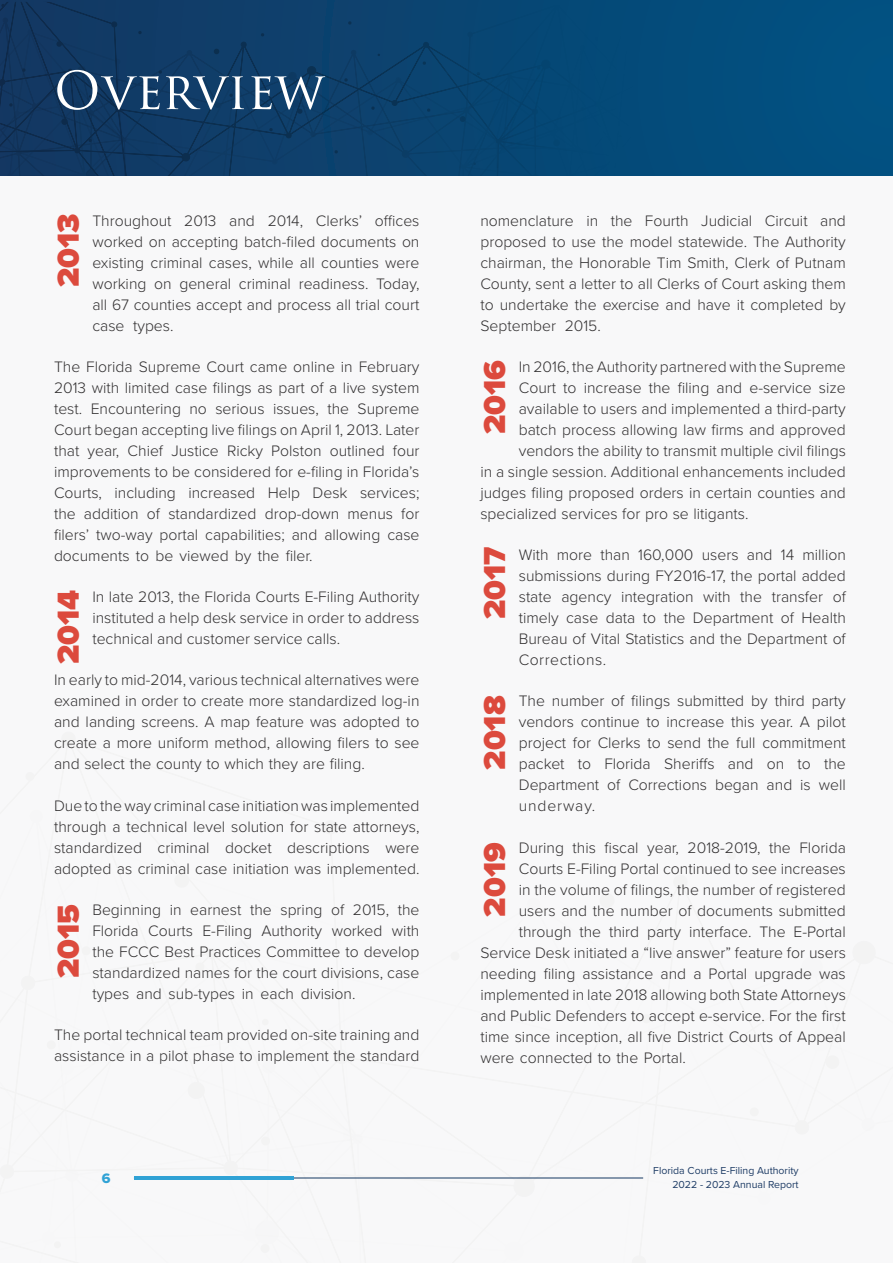
<style>
.page{position:relative;width:893px;height:1263px;background:#f5f5f6}
.page>*{position:absolute;margin:0;border:0;box-sizing:border-box;transform-origin:0 0}
.t1{font:51px "Trajan Pro 3";color:#fff}
.t2{font:900 31.5px "Proxima Nova";color:#dc4a3d}
.Copy{font:300 15.75px/21px "Proxima Nova";color:#312f30;text-align:justify}
.t3{font:14.25px "Proxima Nova Extrabld";color:#30a2d5}
.t4{font:10.5px/13.5px "Proxima Nova";color:#1f3d66;text-align:right}
</style>
<div class="page">
<div style="left:0;top:0;width:893px;height:176px;background:#034e7d"></div>
<svg style="left:0;top:0;width:586px;height:176px"></svg>
<svg style="left:74px;top:147px;width:6px;height:6px"></svg>
<svg style="left:241px;top:42px;width:6px;height:5px"></svg>
<svg style="left:0;top:79px;width:5px;height:6px"></svg>
<svg style="left:64px;top:66px;width:22px;height:12px"></svg>
<svg style="left:530px;top:174px;width:11px;height:2px"></svg>
<svg style="left:532px;top:109px;width:6px;height:6px"></svg>
<svg style="left:423px;top:42px;width:6px;height:6px"></svg>
<svg style="left:286px;top:132px;width:6px;height:6px"></svg>
<svg style="left:115px;top:106px;width:6px;height:6px"></svg>
<svg style="left:111px;top:21px;width:6px;height:6px"></svg>
<svg style="left:494px;top:137px;width:12px;height:13px"></svg>
<svg style="left:537px;top:59px;width:13px;height:11px"></svg>
<svg style="left:392px;top:100px;width:6px;height:6px"></svg>
<svg style="left:307px;top:66px;width:9px;height:9px"></svg>
<svg style="left:182px;top:153px;width:8px;height:8px"></svg>
<hr style="left:134px;top:1178px;width:509px;height:1px;background:#143761">
<hr style="left:134px;top:1177px;width:159px;height:3px;background:#30a2d5">
<p class="t1" style="left:54px;top:56px;width:272px">OVERVIEW</p>
<p class="t2" style="left:45px;top:287px;width:75px;rotate:-90deg">2013</p>
<p class="Copy" style="left:92px;top:209px;width:329px">Throughout 2013 and 2014, Clerks’ offices worked on accepting batch-filed documents on existing criminal cases, while all counties were working on general criminal readiness. Today, all 67 counties accept and process all trial court case types.</p>
<p class="Copy" style="left:54px;top:355px;width:367px">The Florida Supreme Court came online in February 2013 with limited case filings as part of a live system test. Encountering no serious issues, the Supreme Court began accepting live filings on April 1, 2013. Later that year, Chief Justice Ricky Polston outlined four improvements to be considered for e-filing in Florida’s Courts, including increased Help Desk services; the addition of standardized drop-down menus for filers’ two-way portal capabilities; and allowing case documents to be viewed by the filer.</p>
<p class="Copy" style="left:92px;top:585px;width:329px">In late 2013, the Florida Courts E-Filing Authority instituted a help desk service in order to address technical and customer service calls.</p>
<p class="Copy" style="left:54px;top:669px;width:367px">In early to mid-2014, various technical alternatives were examined in order to create more standardized log-in and landing screens. A map feature was adopted to create a more uniform method, allowing filers to see and select the county to which they are filing.</p>
<p class="Copy" style="left:54px;top:794px;width:367px">Due to the way criminal case initiation was implemented through a technical level solution for state attorneys, standardized criminal docket descriptions were adopted as criminal case initiation was implemented.</p>
<p class="Copy" style="left:92px;top:898px;width:329px">Beginning in earnest the spring of 2015, the Florida Courts E-Filing Authority worked with the FCCC Best Practices Committee to develop standardized names for the court divisions, case types and sub-types in each division.</p>
<p class="Copy" style="left:54px;top:1023px;width:367px">The portal technical team provided on-site training and assistance in a pilot phase to implement the standard</p>
<p class="t2" style="left:45px;top:664px;width:76px;rotate:-90deg">2014</p>
<p class="t2" style="left:45px;top:978px;width:76px;rotate:-90deg">2015</p>
<p class="Copy" style="left:480px;top:209px;width:367px">nomenclature in the Fourth Judicial Circuit and proposed to use the model statewide. The Authority chairman, the Honorable Tim Smith, Clerk of Putnam County, sent a letter to all Clerks of Court asking them to undertake the exercise and have it completed by September 2015.</p>
<p class="Copy" style="left:519px;top:355px;width:329px">In 2016, the Authority partnered with the Supreme</p>
<p class="Copy" style="left:519px;top:376px;width:329px">Court to increase the filing and e-service size</p>
<p class="Copy" style="left:519px;top:397px;width:329px">available to users and implemented a third-party</p>
<p class="Copy" style="left:519px;top:418px;width:329px">batch process allowing law firms and approved</p>
<p class="Copy" style="left:519px;top:439px;width:329px">vendors the ability to transmit multiple civil filings</p>
<p class="Copy" style="left:480px;top:460px;width:367px">in a single session. Additional enhancements included</p>
<p class="Copy" style="left:480px;top:481px;width:367px">judges filing proposed orders in certain counties and</p>
<p class="Copy" style="left:480px;top:502px;width:270px">specialized services for pro se litigants.</p>
<p class="Copy" style="left:519px;top:543px;width:329px">With more than 160,000 users and 14 million submissions during FY2016-17, the portal added state agency integration with the transfer of timely case data to the Department of Health Bureau of Vital Statistics and the Department of Corrections.</p>
<p class="Copy" style="left:519px;top:690px;width:329px">The number of filings submitted by third party vendors continue to increase this year. A pilot project for Clerks to send the full commitment packet to Florida Sheriffs and on to the Department of Corrections began and is well underway.</p>
<p class="Copy" style="left:519px;top:836px;width:329px">During this fiscal year, 2018-2019, the Florida</p>
<p class="Copy" style="left:519px;top:857px;width:329px">Courts E-Filing Portal continued to see increases</p>
<p class="Copy" style="left:519px;top:878px;width:329px">in the volume of filings, the number of registered</p>
<p class="Copy" style="left:519px;top:899px;width:329px">users and the number of documents submitted</p>
<p class="Copy" style="left:519px;top:920px;width:329px">through the third party interface. The E-Portal</p>
<p class="Copy" style="left:480px;top:941px;width:367px">Service Desk initiated a “live answer” feature for users</p>
<p class="Copy" style="left:480px;top:962px;width:367px">needing filing assistance and a Portal upgrade was</p>
<p class="Copy" style="left:480px;top:983px;width:367px">implemented in late 2018 allowing both State Attorneys</p>
<p class="Copy" style="left:480px;top:1004px;width:367px">and Public Defenders to accept e-service. For the first</p>
<p class="Copy" style="left:480px;top:1025px;width:367px">time since inception, all five District Courts of Appeal</p>
<p class="Copy" style="left:480px;top:1046px;width:207px">were connected to the Portal.</p>
<p class="t2" style="left:471px;top:434px;width:75px;rotate:-90deg">2016</p>
<p class="t2" style="left:471px;top:619px;width:74px;rotate:-90deg">2017</p>
<p class="t2" style="left:471px;top:770px;width:76px;rotate:-90deg">2018</p>
<p class="t2" style="left:471px;top:916px;width:75px;rotate:-90deg">2019</p>
<p class="t3" style="left:102px;top:1167px;width:10px">6</p>
<p class="t4" style="left:653px;top:1163px;width:147px">Florida Courts E-Filing Authority<br>2022 - 2023 Annual Report</p>
</div>
